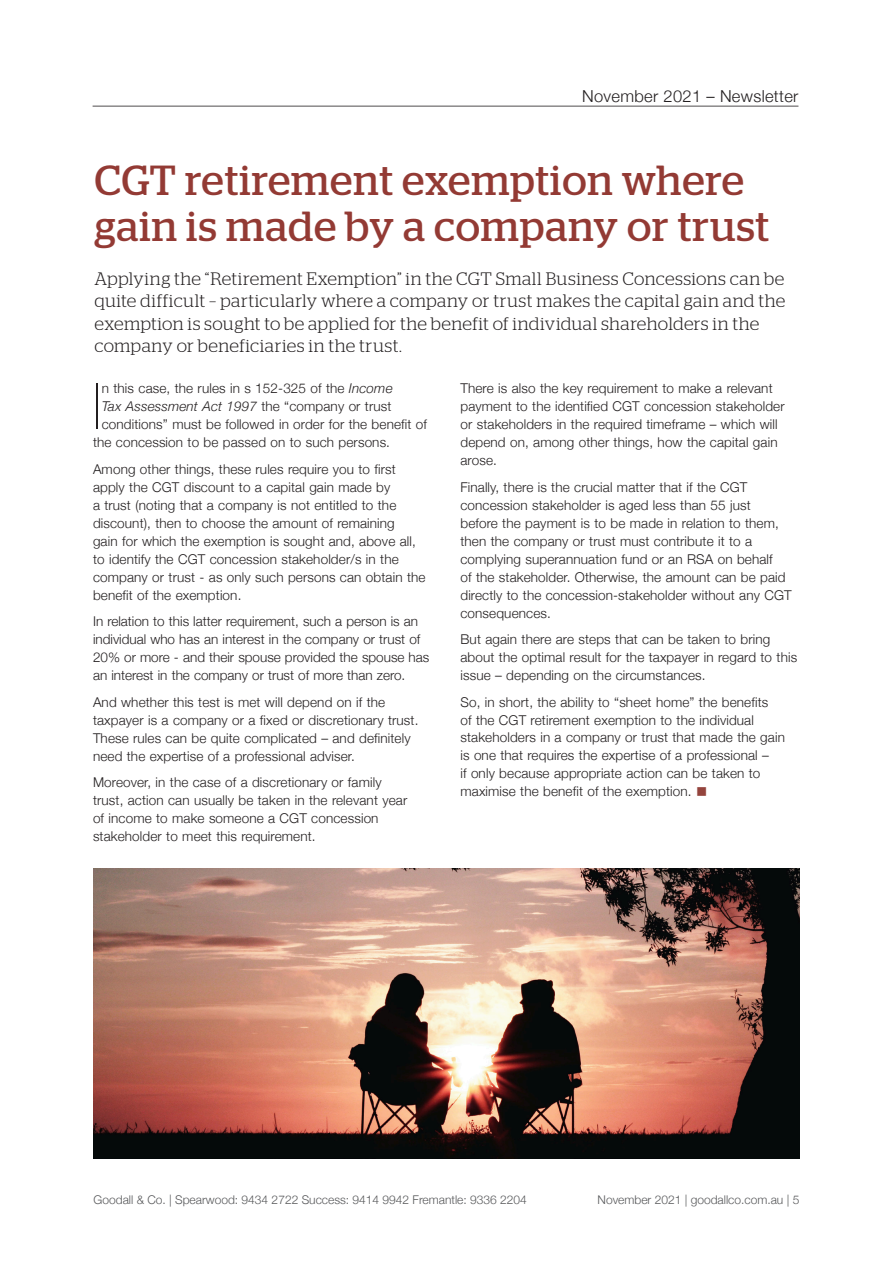
<style>
.page{position:relative;width:893px;height:1263px;background:#fff}
.page>*{position:absolute;margin:0;border:0;box-sizing:border-box;transform-origin:0 0}
.t1{font:200 63.9px "Helvetica Neue";color:#231f20}
.t2{font:42px/46.5px "Stag";letter-spacing:.02em;color:#933a34}
.t3{font:300 18px/22.5px "Stag";letter-spacing:.02em;color:#231f20}
.t4{font:300 16.5px "Helvetica Neue";letter-spacing:.02em;color:#231f20}
.t5{font:300 13.5px/18px "Helvetica Neue";letter-spacing:.01em;color:#231f20}
.t6{font:italic 300 13.5px "Helvetica Neue";letter-spacing:.01em;color:#231f20}
.t7{font:300 12px "Helvetica Neue";color:#57585a}
.s1{font-style:italic}
.s2{color:#94443d}
.s3{font-style:normal}
</style>
<div class="page">
<hr style="left:93px;top:106px;width:705px;height:1px;background:#231f20">
<img style="left:93px;top:868px;width:706px;height:290px">
<p class="t4" style="left:582px;top:83px;width:218px">November 2021 – Newsletter</p>
<h2 class="t2" style="left:94px;top:156px;width:676px">CGT retirement exemption where gain is made by a company or trust</h2>
<p class="t3" style="left:94px;top:267px;width:692px">Applying the “Retirement Exemption” in the CGT Small Business Concessions can be quite difficult – particularly where a company or trust makes the capital gain and the exemption is sought to be applied for the benefit of individual shareholders in the company or beneficiaries in the trust.</p>
<h1 class="t1" style="left:93px;top:357px;width:10px">I</h1>
<p class="t5" style="left:102px;top:378px;width:292px">n this case, the rules in s 152-325 of the <span class="s1">Income</span></p>
<p class="t5" style="left:460px;top:378px;width:326px">There is also the key requirement to make a relevant payment to the identified CGT concession stakeholder or stakeholders in the required timeframe – which will depend on, among other things, how the capital gain arose.</p>
<p class="t5" style="left:460px;top:477px;width:333px">Finally, there is the crucial matter that if the CGT concession stakeholder is aged less than 55 just<br>before the payment is to be made in relation to them, then the company or trust must contribute it to a complying superannuation fund or an RSA on behalf<br>of the stakeholder. Otherwise, the amount can be paid directly to the concession-stakeholder without any CGT consequences.</p>
<p class="t5" style="left:460px;top:629px;width:338px">But again there are steps that can be taken to bring about the optimal result for the taxpayer in regard to this issue – depending on the circumstances.</p>
<p class="t5" style="left:460px;top:692px;width:326px">So, in short, the ability to “sheet home” the benefits<br>of the CGT retirement exemption to the individual stakeholders in a company or trust that made the gain is one that requires the expertise of a professional –<br>if only because appropriate action can be taken to maximise the benefit of the exemption. <span class="s2">■</span></p>
<p class="t6" style="left:102px;top:396px;width:291px">Tax Assessment Act 1997 <span class="s3">the “company or trust</span></p>
<p class="t5" style="left:102px;top:414px;width:327px">conditions” must be followed in order for the benefit of</p>
<p class="t5" style="left:93px;top:432px;width:299px">the concession to be passed on to such persons.</p>
<p class="t5" style="left:93px;top:459px;width:334px">Among other things, these rules require you to first apply the CGT discount to a capital gain made by<br>a trust (noting that a company is not entitled to the discount), then to choose the amount of remaining<br>gain for which the exemption is sought and, above all, to identify the CGT concession stakeholder/s in the company or trust - as only such persons can obtain the benefit of the exemption.</p>
<p class="t5" style="left:93px;top:611px;width:338px">In relation to this latter requirement, such a person is an individual who has an interest in the company or trust of 20% or more - and their spouse provided the spouse has an interest in the company or trust of more than zero.</p>
<p class="t5" style="left:93px;top:692px;width:327px">And whether this test is met will depend on if the taxpayer is a company or a fixed or discretionary trust.<br>These rules can be quite complicated – and definitely need the expertise of a professional adviser.</p>
<p class="t5" style="left:93px;top:772px;width:316px">Moreover, in the case of a discretionary or family trust, action can usually be taken in the relevant year of income to make someone a CGT concession stakeholder to meet this requirement.</p>
<p class="t7" style="left:94px;top:1190px;width:435px">Goodall &amp; Co. | Spearwood: 9434 2722 Success: 9414 9942 Fremantle: 9336 2204</p>
<p class="t7" style="left:597px;top:1190px;width:203px">November 2021 | goodallco.com.au | 5</p>
</div>
